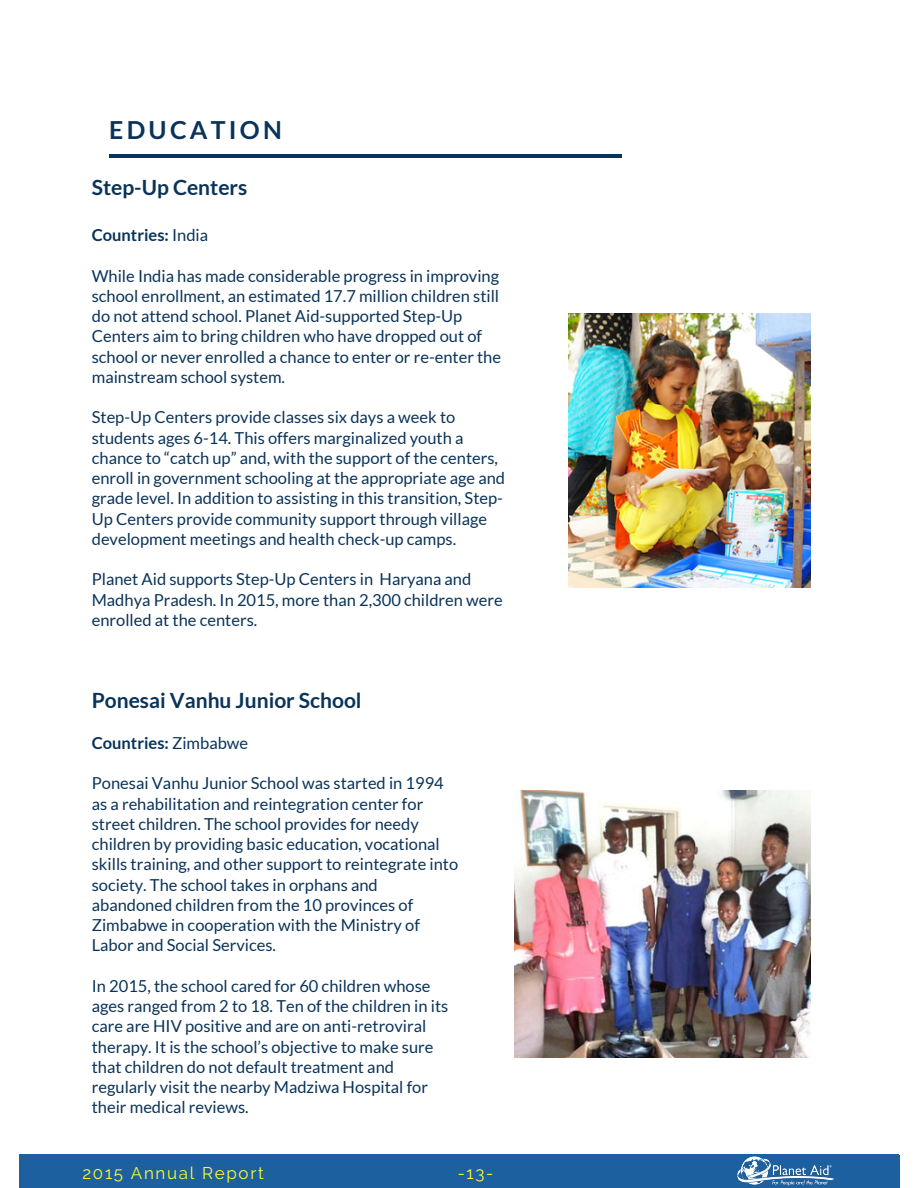
<style>
.page{position:relative;width:918px;height:1188px;background:#fff}
.page>*{position:absolute;margin:0;border:0;box-sizing:border-box;transform-origin:0 0}
.t1{font:700 24.9px "Lato";letter-spacing:.13em;color:#0a3359}
.t2{font:700 21px "Lato";color:#0a3359}
.t3{font:16.95px "Raleway";letter-spacing:.1em;color:#fff936}
.t4{font:16.5px/20.2px "Lato";color:#0a3359}
.t5{font:700 16.5px "Lato";color:#0a3359}
.s1{font-weight:400}
</style>
<div class="page">
<hr style="left:109px;top:154px;width:512px;height:4px;background:#0a3359">
<img style="left:568px;top:314px;width:242px;height:273px">
<img style="left:515px;top:791px;width:295px;height:266px">
<div style="left:20px;top:1155px;width:879px;height:33px;background:#1c60a0"></div>
<img style="left:734px;top:1154px;width:104px;height:32px">
<h1 class="t1" style="left:109px;top:115px;width:174px">EDUCATION</h1>
<p class="t2" style="left:92px;top:174px;width:157px">Step-Up Centers</p>
<p class="t5" style="left:92px;top:225px;width:118px">Countries: <span class="s1">India</span></p>
<p class="t4" style="left:92px;top:265px;width:411px">While India has made considerable progress in improving school enrollment, an estimated 17.7 million children still do not attend school. Planet Aid-supported Step-Up Centers aim to bring children who have dropped out of school or never enrolled a chance to enter or re-enter the mainstream school system.</p>
<p class="t4" style="left:92px;top:407px;width:415px">Step-Up Centers provide classes six days a week to students ages 6-14. This offers marginalized youth a chance to “catch up” and, with the support of the centers, enroll in government schooling at the appropriate age and grade level. In addition to assisting in this transition, Step-Up Centers provide community support through village development meetings and health check-up camps.</p>
<p class="t4" style="left:92px;top:569px;width:413px">Planet Aid supports Step-Up Centers in Haryana and<br>Madhya Pradesh. In 2015, more than 2,300 children were enrolled at the centers.</p>
<h2 class="t2" style="left:92px;top:688px;width:271px">Ponesai Vanhu Junior School</h2>
<p class="t5" style="left:92px;top:733px;width:158px">Countries: <span class="s1">Zimbabwe</span></p>
<p class="t4" style="left:92px;top:773px;width:368px">Ponesai Vanhu Junior School was started in 1994 as a rehabilitation and reintegration center for street children. The school provides for needy children by providing basic education, vocational skills training, and other support to reintegrate into society. The school takes in orphans and abandoned children from the 10 provinces of Zimbabwe in cooperation with the Ministry of Labor and Social Services.</p>
<p class="t4" style="left:92px;top:975px;width:358px">In 2015, the school cared for 60 children whose ages ranged from 2 to 18. Ten of the children in its care are HIV positive and are on anti-retroviral therapy. It is the school’s objective to make sure that children do not default treatment and regularly visit the nearby Madziwa Hospital for their medical reviews.</p>
<p class="t3" style="left:82px;top:1163px;width:183px">2015 Annual Report</p>
<p class="t3" style="left:458px;top:1163px;width:37px">-13-</p>
</div>
